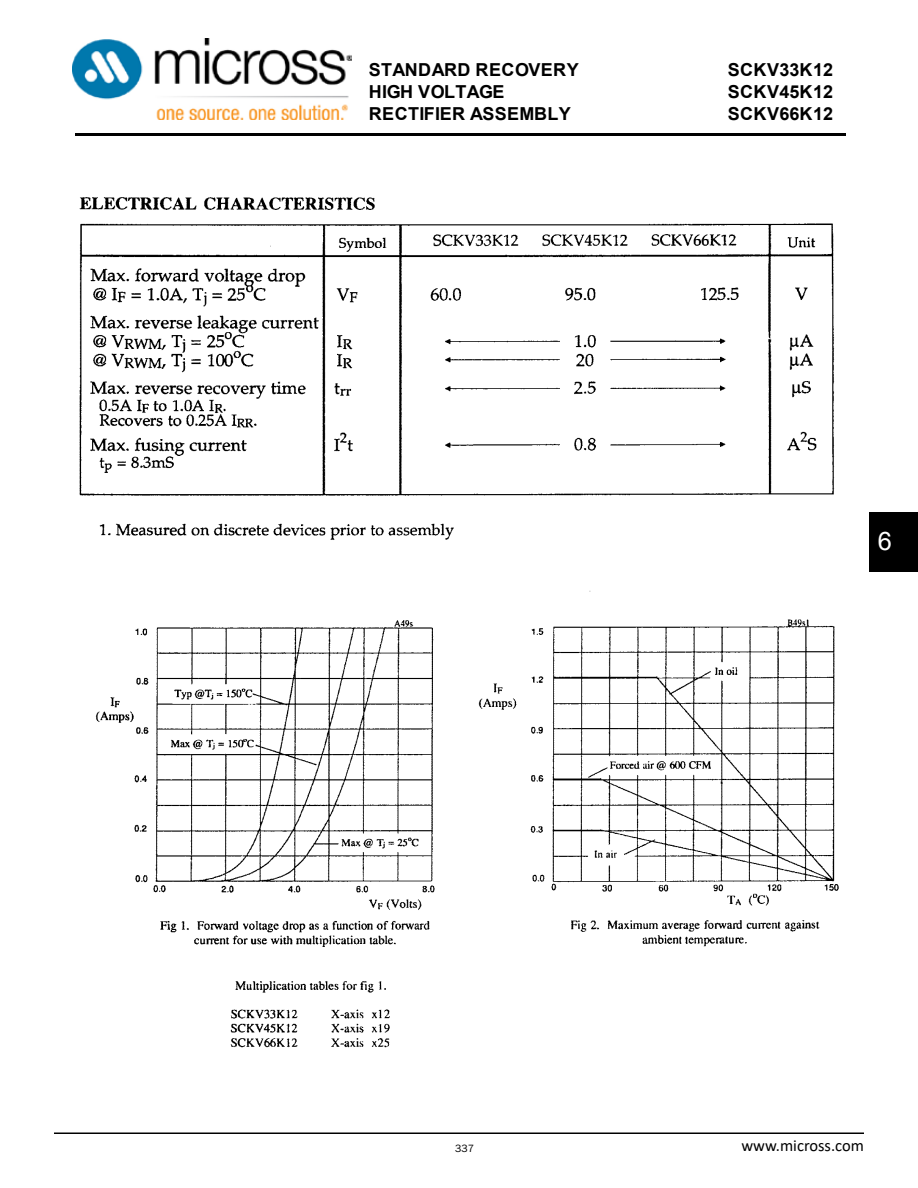
<style>
.page{position:relative;width:918px;height:1188px;background:#fff}
.page>*{position:absolute;margin:0;border:0;box-sizing:border-box;transform-origin:0 0}
.t1{font:25.5px "Arial";color:#fff}
.t2{font:700 17.85px/22.4px "Arial";letter-spacing:.02em;color:#000}
.t3{font:16.5px "Calibri";color:#000}
.t4{font:10.5px "Arial";color:#000}
</style>
<div class="page">
<hr style="left:54px;top:1133px;width:810px;height:1px;background:#000">
<hr style="left:75px;top:134px;width:771px;height:2px;background:#000">
<img style="left:79px;top:197px;width:760px;height:851px">
<div style="left:870px;top:512px;width:48px;height:60px;background:#000"></div>
<img style="left:72px;top:39px;width:279px;height:80px">
<p class="t2" style="left:369px;top:59px;width:211px">STANDARD RECOVERY<br>HIGH VOLTAGE<br>RECTIFIER ASSEMBLY</p>
<p class="t2" style="left:728px;top:59px;width:107px;text-align:justify">SCKV33K12<br>SCKV45K12<br>SCKV66K12</p>
<h1 class="t1" style="left:878px;top:524px;width:16px">6</h1>
<p class="t3" style="left:741px;top:1134px;width:124px">www.micross.com</p>
<p class="t4" style="left:776px;top:1141px;width:89px">www.semtech.com</p>
</div>
